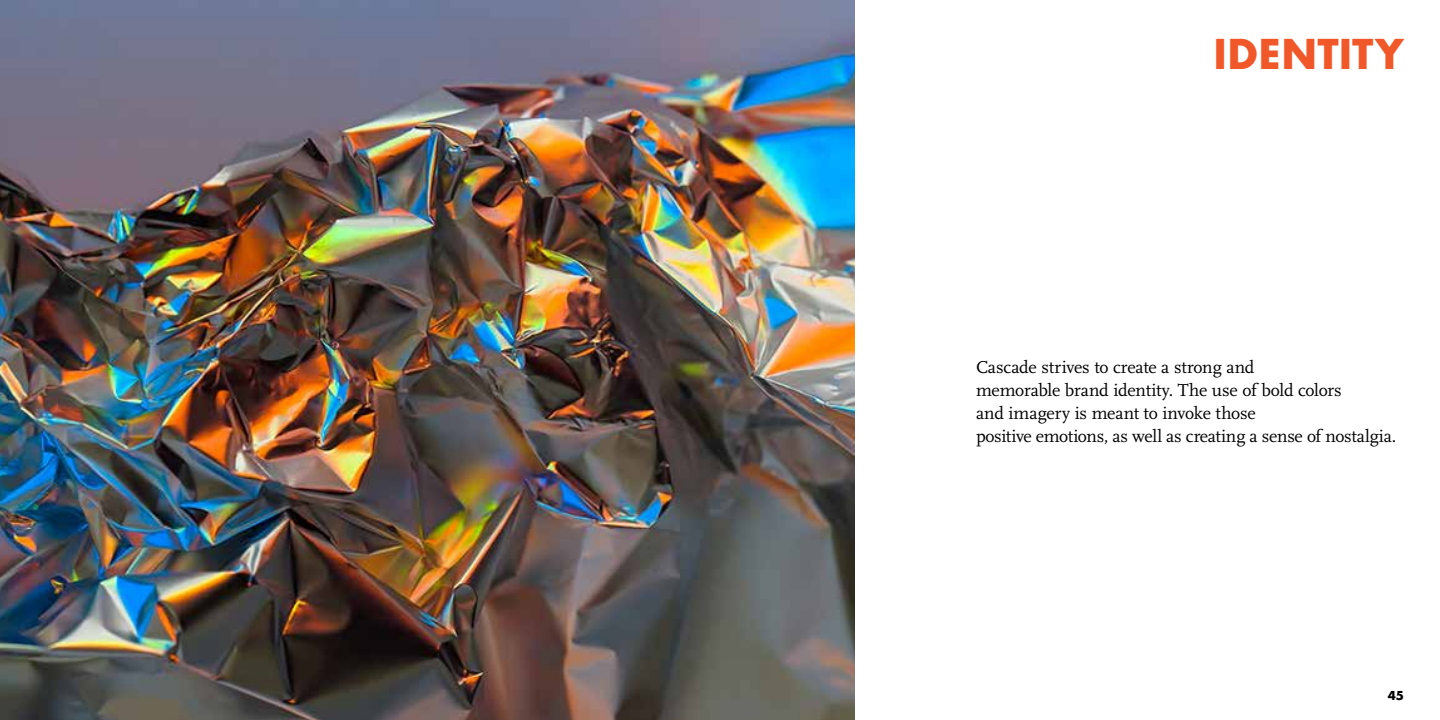
<style>
.page{position:relative;width:1440px;height:720px;background:#fff}
.page>*{position:absolute;margin:0;border:0;box-sizing:border-box;transform-origin:0 0}
.t1{font:700 40px "Futura";letter-spacing:-.005em;color:#f15829}
.t2{font:18px/23px "Scala Pro";letter-spacing:-.015em;color:#000}
.t3{font:700 12px "Futura";color:#000}
</style>
<div class="page">
<img style="left:0;top:0;width:855px;height:720px">
<h1 class="t1" style="left:1213px;top:25px;width:192px">IDENTITY</h1>
<p class="t2" style="left:976px;top:356px;width:422px">Cascade strives to create a strong and<br>memorable brand identity. The use of bold colors<br>and imagery is meant to invoke those<br>positive emotions, as well as creating a sense of nostalgia.</p>
<p class="t3" style="left:1388px;top:687px;width:18px">45</p>
</div>
